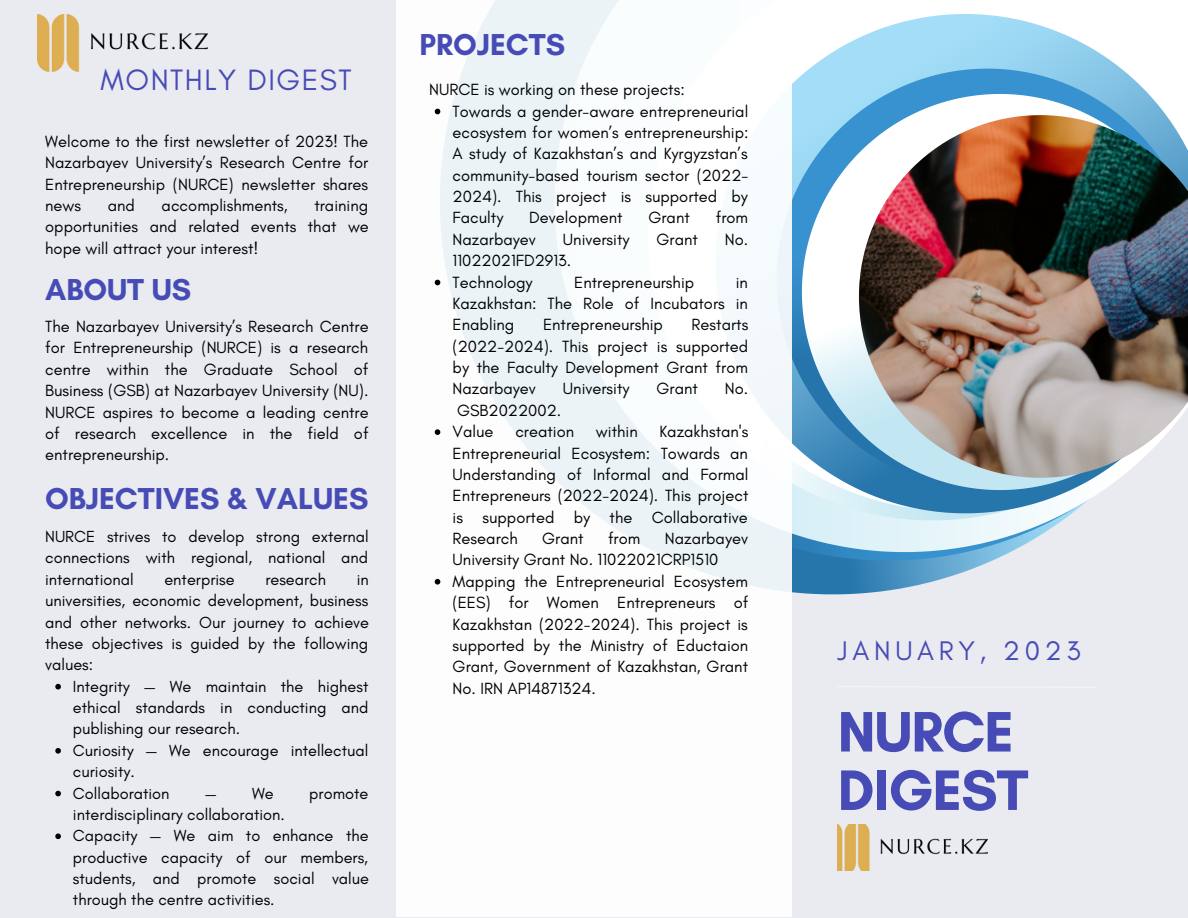
<style>
.page{position:relative;width:1188px;height:918px;background:#e9ebf1}
.page>*{position:absolute;margin:0;border:0;box-sizing:border-box;transform-origin:0 0}
.t1{font:700 58.05px/58.3px "Glacial Indifference";letter-spacing:-.02em;color:#474bb5}
.t2{font:700 30.9px "Glacial Indifference";color:#474bb5}
.t3{font:30px "Glacial Indifference";letter-spacing:.05em;color:#474bb5}
.t4{font:27.45px "Glacial Indifference";letter-spacing:.175em;color:#474bb5}
.t5{font:16.5px/21.3px "Glacial Indifference";color:#000;text-align:justify}
.t6{font:16.35px/21.3px "Glacial Indifference";color:#000}
</style>
<div class="page">
<svg style="left:792px;top:0;width:396px;height:595px"></svg>
<svg style="left:792px;top:14px;width:396px;height:499px;background:#bddef0"></svg>
<svg style="left:792px;top:69px;width:396px;height:421px;background:#7dbce2"></svg>
<svg style="left:802px;top:94px;width:386px;height:396px;background:#a4cce5"></svg>
<div style="left:396px;top:0;width:396px;height:917px;background:linear-gradient(to right,#f8fafb,#f9fcfd)"></div>
<img style="left:859px;top:115px;width:329px;height:363px">
<img style="left:37px;top:14px;width:170px;height:57px">
<img style="left:838px;top:825px;width:149px;height:46px">
<svg style="left:435px;top:109px;width:5px;height:5px"></svg>
<svg style="left:435px;top:280px;width:5px;height:5px"></svg>
<svg style="left:435px;top:429px;width:5px;height:6px"></svg>
<svg style="left:435px;top:579px;width:5px;height:6px"></svg>
<svg style="left:55px;top:684px;width:6px;height:5px"></svg>
<svg style="left:55px;top:748px;width:6px;height:6px"></svg>
<svg style="left:55px;top:791px;width:6px;height:5px"></svg>
<svg style="left:55px;top:833px;width:6px;height:6px"></svg>
<h3 class="t3" style="left:101px;top:61px;width:253px">MONTHLY DIGEST</h3>
<p class="t5" style="left:45px;top:131px;width:325px">Welcome to the first newsletter of 2023! The Nazarbayev University’s Research Centre for Entrepreneurship (NURCE) newsletter shares news</p>
<p class="t5" style="left:108px;top:195px;width:29px">and</p>
<p class="t5" style="left:162px;top:195px;width:128px">accomplishments,</p>
<p class="t5" style="left:45px;top:195px;width:325px;text-indent:269px">training opportunities and related events that we hope will attract your interest!</p>
<h2 class="t2" style="left:45px;top:270px;width:148px">ABOUT US</h2>
<p class="t5" style="left:45px;top:316px;width:325px">The Nazarbayev University’s Research Centre for Entrepreneurship (NURCE) is a research centre within the Graduate School of Business (GSB) at Nazarbayev University (NU).<br>NURCE aspires to become a leading centre of research excellence in the field of entrepreneurship.</p>
<h2 class="t2" style="left:45px;top:480px;width:325px">OBJECTIVES &amp; VALUES</h2>
<p class="t6" style="left:45px;top:526px;width:325px;text-align:justify">NURCE strives to develop strong external connections with regional, national and international</p>
<p class="t6" style="left:164px;top:568px;width:72px">enterprise</p>
<p class="t6" style="left:265px;top:568px;width:62px">research</p>
<p class="t6" style="left:45px;top:568px;width:325px;text-align:justify;text-indent:312px">in universities, economic development, business and other networks. Our journey to achieve these objectives is guided by the following values:</p>
<p class="t6" style="left:73px;top:675px;width:297px">Integrity — We maintain the highest ethical standards in conducting and publishing our research.<br>Curiosity — We encourage intellectual curiosity.<br>Collaboration</p>
<p class="t6" style="left:205px;top:782px;width:70px">— We</p>
<p class="t6" style="left:309px;top:782px;width:61px">promote</p>
<p class="t6" style="left:73px;top:804px;width:298px">interdisciplinary collaboration.<br>Capacity — We aim to enhance the productive capacity of our members, students, and promote social value through the centre activities.</p>
<h2 class="t2" style="left:420px;top:25px;width:147px">PROJECTS</h2>
<p class="t5" style="left:429px;top:79px;width:257px">NURCE is working on these projects:</p>
<p class="t5" style="left:453px;top:100px;width:297px">Towards a gender-aware entrepreneurial ecosystem for women’s entrepreneurship:<br>A study of Kazakhstan’s and Kyrgyzstan’s community-based tourism sector (2022- 2024). This project is supported by Faculty</p>
<p class="t5" style="left:529px;top:207px;width:95px">Development</p>
<p class="t5" style="left:648px;top:207px;width:43px">Grant</p>
<p class="t5" style="left:716px;top:207px;width:34px">from</p>
<p class="t5" style="left:453px;top:228px;width:85px">Nazarbayev</p>
<p class="t5" style="left:563px;top:228px;width:68px">University</p>
<p class="t5" style="left:657px;top:228px;width:43px">Grant</p>
<p class="t5" style="left:725px;top:228px;width:25px">No.</p>
<p class="t5" style="left:453px;top:250px;width:120px">11022021FD2913.<br>Technology</p>
<p class="t5" style="left:574px;top:271px;width:121px">Entrepreneurship</p>
<p class="t5" style="left:453px;top:271px;width:297px;text-indent:283px">in Kazakhstan: The Role of Incubators in Enabling</p>
<p class="t5" style="left:543px;top:314px;width:121px">Entrepreneurship</p>
<p class="t5" style="left:453px;top:314px;width:297px;text-indent:239px">Restarts (2022-2024). This project is supported by the Faculty Development Grant from Nazarbayev</p>
<p class="t5" style="left:563px;top:378px;width:68px">University</p>
<p class="t5" style="left:657px;top:378px;width:43px">Grant</p>
<p class="t5" style="left:725px;top:378px;width:25px">No.</p>
<p class="t5" style="left:453px;top:399px;width:110px">GSB2022002.<br>Value</p>
<p class="t5" style="left:453px;top:421px;width:297px;text-indent:207px">Kazakhstan's Entrepreneurial Ecosystem: Towards an Understanding of Informal and Formal Entrepreneurs (2022-2024). This project is supported by the Collaborative Research</p>
<p class="t5" style="left:515px;top:421px;width:60px">creation</p>
<p class="t5" style="left:596px;top:421px;width:43px">within</p>
<p class="t5" style="left:453px;top:528px;width:297px;text-align:left;text-indent:212px">Nazarbayev University Grant No. 11022021CRP1510<br>Mapping the Entrepreneurial Ecosystem (EES) for Women Entrepreneurs of Kazakhstan (2022-2024). This project is supported by the Ministry of Eductaion Grant, Government of Kazakhstan, Grant No. IRN AP14871324.</p>
<p class="t5" style="left:542px;top:528px;width:43px">Grant</p>
<p class="t5" style="left:608px;top:528px;width:34px">from</p>
<h3 class="t4" style="left:838px;top:634px;width:245px">JANUARY, 2023</h3>
<h1 class="t1" style="left:838px;top:702px;width:192px">NURCE<br>DIGEST</h1>
</div>
